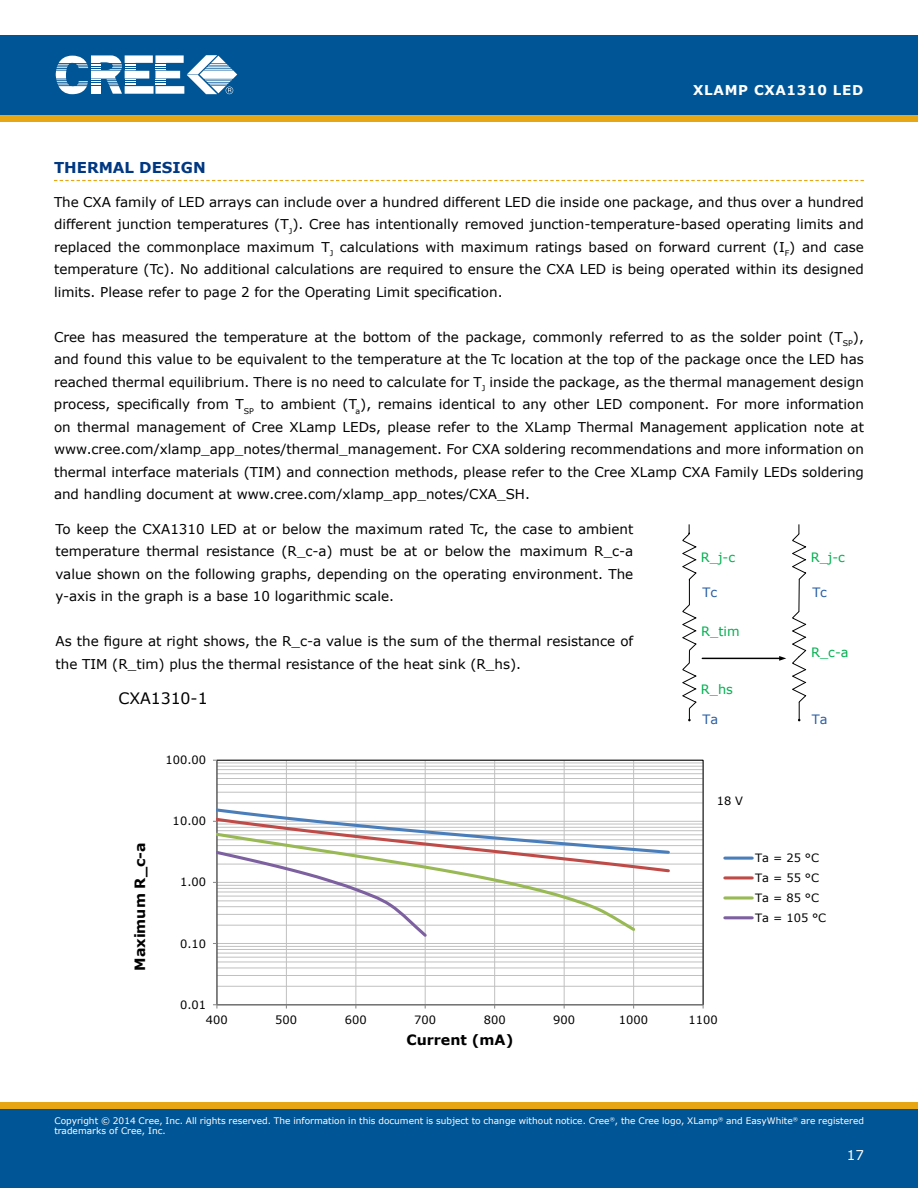
<style>
.page{position:relative;width:918px;height:1188px;background:#fff}
.page>*{position:absolute;margin:0;border:0;box-sizing:border-box;transform-origin:0 0}
.t1{font:15.75px "Verdana";letter-spacing:-.005em;color:#000}
.t2{font:700 15px "Verdana";color:#003882}
.t3{font:700 14.25px "Verdana";color:#000}
.t4{font:13.5px/22.5px "Verdana";color:#000;text-align:justify}
.t5{font:700 13.5px "Verdana";letter-spacing:.05em;color:#fff}
.t6{font:13.5px "Verdana";color:#fff}
.t7{font:12.9px "VERDANA";color:#00b050}
.t8{font:12.9px "VERDANA";color:#285ea6}
.t9{font:11.4px/20px "Verdana";color:#000}
.t10{font:9px/10.8px "Verdana";color:#fff}
</style>
<div class="page">
<div style="left:0;top:115px;width:918px;height:7px;background:#e7a614"></div>
<div style="left:0;top:35px;width:918px;height:80px;background:#005596"></div>
<svg style="left:56px;top:55px;width:181px;height:39px"></svg>
<div style="left:0;top:1108px;width:918px;height:80px;background:#005596"></div>
<div style="left:0;top:1102px;width:918px;height:6px;background:#e7a614"></div>
<svg style="left:54px;top:180px;width:810px;height:1px"></svg>
<hr style="left:799px;top:579px;width:1px;height:33px;background:#000">
<hr style="left:702px;top:658px;width:78px;height:1px;background:#000">
<svg style="left:792px;top:524px;width:15px;height:56px"></svg>
<svg style="left:682px;top:524px;width:15px;height:197px"></svg>
<svg style="left:779px;top:610px;width:28px;height:111px"></svg>
<hr style="left:217px;top:986px;width:486px;height:1px;background:#c0c0c0">
<hr style="left:217px;top:975px;width:486px;height:1px;background:#c0c0c0">
<hr style="left:217px;top:968px;width:486px;height:1px;background:#c0c0c0">
<hr style="left:217px;top:962px;width:486px;height:1px;background:#c0c0c0">
<hr style="left:217px;top:957px;width:486px;height:1px;background:#c0c0c0">
<hr style="left:217px;top:953px;width:486px;height:1px;background:#c0c0c0">
<hr style="left:217px;top:949px;width:486px;height:1px;background:#c0c0c0">
<hr style="left:217px;top:946px;width:486px;height:1px;background:#c0c0c0">
<hr style="left:217px;top:943px;width:486px;height:1px;background:#c0c0c0">
<hr style="left:217px;top:925px;width:486px;height:1px;background:#c0c0c0">
<hr style="left:217px;top:914px;width:486px;height:1px;background:#c0c0c0">
<hr style="left:217px;top:906px;width:486px;height:1px;background:#c0c0c0">
<hr style="left:217px;top:901px;width:486px;height:1px;background:#c0c0c0">
<hr style="left:217px;top:896px;width:486px;height:1px;background:#c0c0c0">
<hr style="left:217px;top:892px;width:486px;height:1px;background:#c0c0c0">
<hr style="left:217px;top:888px;width:486px;height:1px;background:#c0c0c0">
<hr style="left:217px;top:885px;width:486px;height:1px;background:#c0c0c0">
<hr style="left:217px;top:882px;width:486px;height:1px;background:#c0c0c0">
<hr style="left:217px;top:864px;width:486px;height:1px;background:#c0c0c0">
<hr style="left:217px;top:853px;width:486px;height:1px;background:#c0c0c0">
<hr style="left:217px;top:845px;width:486px;height:1px;background:#c0c0c0">
<hr style="left:217px;top:840px;width:486px;height:1px;background:#c0c0c0">
<hr style="left:217px;top:835px;width:486px;height:1px;background:#c0c0c0">
<hr style="left:217px;top:830px;width:486px;height:1px;background:#c0c0c0">
<hr style="left:217px;top:827px;width:486px;height:1px;background:#c0c0c0">
<hr style="left:217px;top:824px;width:486px;height:1px;background:#c0c0c0">
<hr style="left:217px;top:821px;width:486px;height:1px;background:#c0c0c0">
<hr style="left:217px;top:803px;width:486px;height:1px;background:#c0c0c0">
<hr style="left:217px;top:792px;width:486px;height:1px;background:#c0c0c0">
<hr style="left:217px;top:784px;width:486px;height:1px;background:#c0c0c0">
<hr style="left:217px;top:778px;width:486px;height:1px;background:#c0c0c0">
<hr style="left:217px;top:773px;width:486px;height:1px;background:#c0c0c0">
<hr style="left:217px;top:769px;width:486px;height:1px;background:#c0c0c0">
<hr style="left:217px;top:766px;width:486px;height:1px;background:#c0c0c0">
<hr style="left:217px;top:763px;width:486px;height:1px;background:#c0c0c0">
<hr style="left:286px;top:760px;width:1px;height:245px;background:#c0c0c0">
<hr style="left:356px;top:760px;width:1px;height:245px;background:#c0c0c0">
<hr style="left:425px;top:760px;width:1px;height:245px;background:#c0c0c0">
<hr style="left:494px;top:760px;width:1px;height:245px;background:#c0c0c0">
<hr style="left:564px;top:760px;width:1px;height:245px;background:#c0c0c0">
<hr style="left:633px;top:760px;width:1px;height:245px;background:#c0c0c0">
<hr style="left:703px;top:760px;width:1px;height:245px;background:#c0c0c0">
<hr style="left:216px;top:760px;width:1px;height:245px;background:#868686">
<hr style="left:217px;top:1004px;width:486px;height:1px;background:#868686">
<svg style="left:213px;top:807px;width:459px;height:137px"></svg>
<hr style="left:725px;top:857px;width:27px;height:3px;background:#4a7ebb">
<hr style="left:725px;top:876px;width:27px;height:3px;background:#be4b48">
<svg style="left:725px;top:896px;width:27px;height:4px"></svg>
<hr style="left:725px;top:916px;width:27px;height:3px;background:#7d60a0">
<p class="t5" style="left:693px;top:82px;width:172px">XLAMP CX 1310 LED</p>
<p class="t2" style="left:64px;top:158px;width:143px">HERMAL ESIGN</p>
<p class="t4" style="left:54px;top:190px;width:812px">The CXA family of L D arrays can include over a hundred different L D die inside one package, and thus over a hundred different junction temperatures (T<sub>J</sub>). Cree has intentionally removed junction-temperature-based operating limits and replaced the commonplace maximum T<sub>J</sub> calculations with maximum ratings based on forward current (I<sub>F</sub>) and case temperature (Tc). No additional calculations are required to ensure the CXA L D is being operated within its designed limits. Please refer to page 2 for the Operating Limit specification.</p>
<p class="t4" style="left:54px;top:325px;width:812px">Cree has measured the temperature at the bottom of the package, commonly referred to as the solder point (T<sub>S</sub> ), and found this value to be equivalent to the temperature at the Tc location at the top of the package once the L D has reached thermal equilibrium. There is no need to calculate for T<sub>J</sub> inside the package, as the thermal management design process, specifically from T<sub>S</sub> to ambient (T<sub>a</sub>), remains identical to any other L D component. For more information on thermal management of Cree XLamp L Ds, please refer to the XLamp Thermal</p>
<p class="t4" style="left:54px;top:415px;width:812px;text-indent:597px">anagement application note at www.cree.com/xlamp_app_notes/thermal_management. For CXA soldering recommendations and more information on thermal interface materials (TI ) and connection methods, please refer to the Cree XLamp CXA Family L Ds soldering and handling document at www.cree.com/xlamp_app_notes/CXA_SH.</p>
<p class="t4" style="left:55px;top:517px;width:579px">To keep the CXA1310 L D at or below the maximum rated Tc, the case to ambient</p>
<p class="t4" style="left:56px;top:540px;width:579px">temperature thermal resistance (R_c-a) must be at or below the maximum R_c-a value shown on the following graphs, depending on the operating environment. The</p>
<p class="t4" style="left:55px;top:585px;width:340px">y axis in the graph is a base 10 logarithmic scale.</p>
<p class="t4" style="left:55px;top:630px;width:579px">As the figure at right shows, the R_c-a value is the sum of the thermal resistance of</p>
<p class="t4" style="left:55px;top:652px;width:467px">the TI (R_tim) plus the thermal resistance of the heat sink (R_hs).</p>
<p class="t7" style="left:701px;top:549px;width:36px">R_j-c</p>
<p class="t8" style="left:703px;top:584px;width:16px">Tc</p>
<p class="t7" style="left:701px;top:623px;width:40px">R_tim</p>
<p class="t7" style="left:811px;top:549px;width:36px">R_j-c</p>
<p class="t8" style="left:812px;top:584px;width:16px">Tc</p>
<p class="t7" style="left:811px;top:644px;width:39px">R_c-a</p>
<p class="t1" style="left:118px;top:689px;width:112px">CXA1310-18V</p>
<p class="t9" style="left:165px;top:750px;width:42px">100.00</p>
<p class="t7" style="left:701px;top:681px;width:34px">R_hs</p>
<p class="t8" style="left:703px;top:711px;width:17px">Ta</p>
<p class="t8" style="left:812px;top:711px;width:17px">Ta</p>
<p class="t3" style="left:131px;top:971px;width:130px;rotate:-90deg">Maximum R_c-a</p>
<p class="t9" style="left:173px;top:811px;width:35px">10.00</p>
<p class="t9" style="left:180px;top:872px;width:28px">1.00</p>
<p class="t9" style="left:180px;top:933px;width:28px">0.10</p>
<p class="t9" style="left:717px;top:791px;width:28px">18 V</p>
<p class="t9" style="left:755px;top:848px;width:73px">Ta = 25 °C<br>Ta = 55 °C<br>Ta = 85 °C<br>Ta = 105 °C</p>
<p class="t9" style="left:180px;top:994px;width:28px">0.01</p>
<p class="t9" style="left:206px;top:1009px;width:23px">400</p>
<p class="t9" style="left:275px;top:1009px;width:23px">500</p>
<p class="t9" style="left:345px;top:1009px;width:23px">600</p>
<p class="t9" style="left:414px;top:1009px;width:23px">700</p>
<p class="t9" style="left:484px;top:1009px;width:23px">800</p>
<p class="t9" style="left:553px;top:1009px;width:23px">900</p>
<p class="t9" style="left:619px;top:1009px;width:31px">1000</p>
<p class="t9" style="left:688px;top:1009px;width:31px">1100</p>
<p class="t3" style="left:407px;top:1031px;width:108px">Current (mA)</p>
<p class="t10" style="left:54px;top:1115px;width:811px">Copyright © 2014 Cree, Inc. All rights reserved. The information in this document is subject to change without notice. Cree<sup>®</sup>, the Cree logo, XLamp<sup>®</sup> and EasyWhite<sup>®</sup> are registered trademarks of Cree, Inc.</p>
<p class="t6" style="left:847px;top:1146px;width:19px">17</p>
</div>
